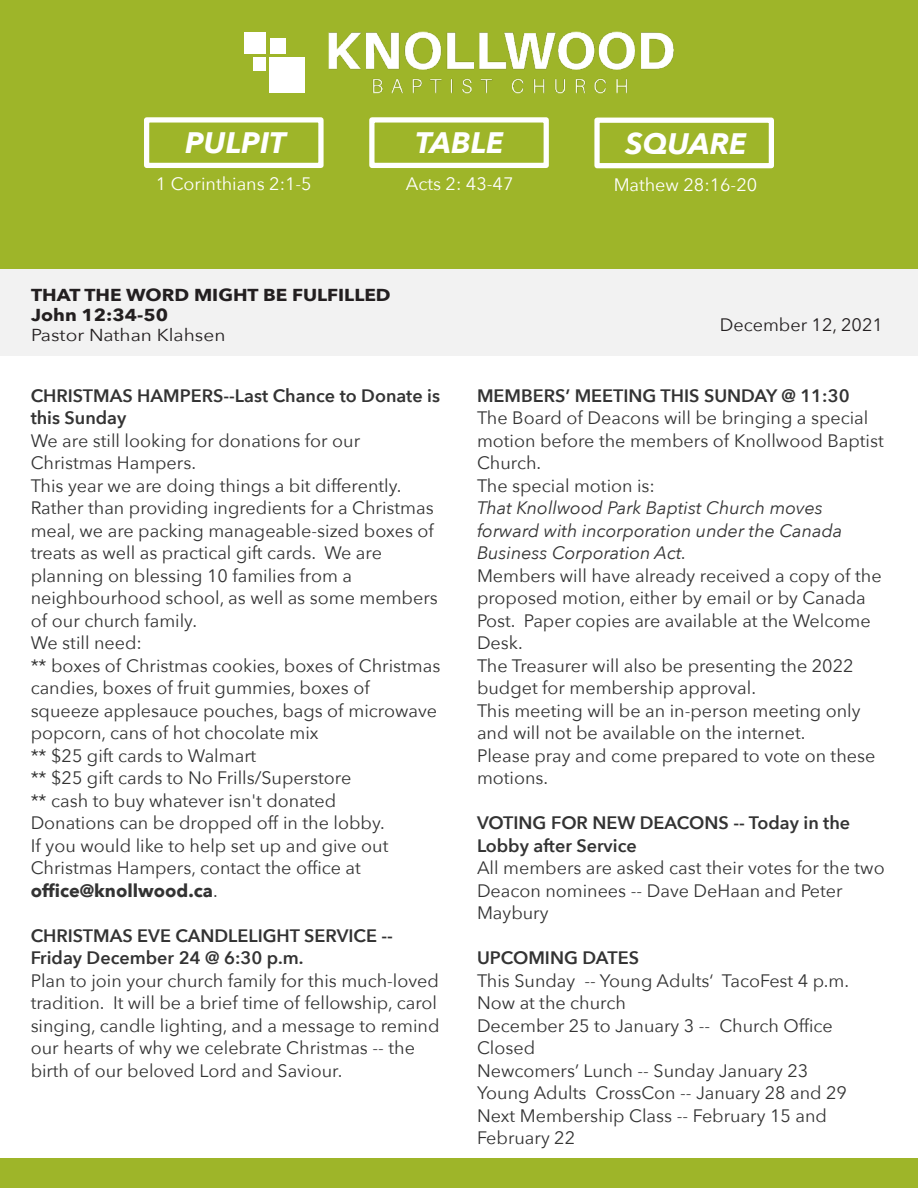
<style>
.page{position:relative;width:918px;height:1188px;background:#fff}
.page>*{position:absolute;margin:0;border:0;box-sizing:border-box;transform-origin:0 0}
.t1{font:italic 700 29.55px "Avenir Next";color:#fff}
.t2{font:18px/22.5px "Avenir Next";color:#333}
.t3{font:600 18px/22.5px "Avenir Next";color:#333}
.t4{font:italic 18px/22.5px "Avenir Next";color:#333}
.t5{font:18px "Avenir Next";color:#fff}
.t6{font:18px "Avenir Next";color:#231f20}
.t7{font:700 17.25px/20.2px "Avenir Next";color:#231f20;scale:1.1 1}
.t8{font:17.25px "Avenir Next";color:#231f20;scale:1.1 1}
.s1{font-weight:700}
</style>
<div class="page">
<div style="left:0;top:0;width:918px;height:270px;background:#9eb529"></div>
<div style="left:0;top:1158px;width:918px;height:30px;background:#9eb529"></div>
<div style="left:0;top:270px;width:918px;height:86px;background:#f2f2f2"></div>
<div style="left:270px;top:38px;width:15px;height:16px;background:#fff"></div>
<div style="left:244px;top:32px;width:22px;height:22px;background:#fff"></div>
<div style="left:253px;top:57px;width:13px;height:14px;background:#fff"></div>
<div style="left:269px;top:57px;width:36px;height:36px;background:#fff"></div>
<img style="left:329px;top:32px;width:345px;height:62px">
<div style="left:144px;top:117px;width:180px;height:51px;border:5px solid #fff"></div>
<div style="left:369px;top:117px;width:180px;height:51px;border:5px solid #fff"></div>
<div style="left:594px;top:118px;width:180px;height:50px;border:5px solid #fff"></div>
<h1 class="t1" style="left:185px;top:123px;width:102px">PULPIT</h1>
<h1 class="t1" style="left:416px;top:124px;width:90px">TABLE</h1>
<h1 class="t1" style="left:626px;top:124px;width:123px">SQUARE</h1>
<p class="t5" style="left:156px;top:172px;width:157px">1 Corinthians 2:1-5</p>
<p class="t5" style="left:406px;top:172px;width:109px">Acts 2: 43-47</p>
<p class="t5" style="left:614px;top:172px;width:145px">Mathew 28:16-20</p>
<p class="t7" style="left:31px;top:285px;width:329px">THAT THE WORD MIGHT BE FULFILLED<br>John 12:34-50</p>
<p class="t8" style="left:31px;top:324px;width:178px">Pastor Nathan Klahsen</p>
<p class="t3" style="left:31px;top:385px;width:411px">CHRISTMAS HAMPERS--Last Chance to Donate is this Sunday</p>
<p class="t2" style="left:31px;top:430px;width:411px">We are still looking for donations for our Christmas Hampers.<br>This year we are doing things a bit differently.<br>Rather than providing ingredients for a Christmas meal, we are packing manageable-sized boxes of treats as well as practical gift cards. We are planning on blessing 10 families from a neighbourhood school, as well as some members of our church family.<br>We still need:<br>** boxes of Christmas cookies, boxes of Christmas candies, boxes of fruit gummies, boxes of squeeze applesauce pouches, bags of microwave popcorn, cans of hot chocolate mix<br>** $25 gift cards to Walmart<br>** $25 gift cards to No Frills/Superstore<br>** cash to buy whatever isn't donated<br>Donations can be dropped off in the lobby.<br>If you would like to help set up and give out Christmas Hampers, contact the office at <span class="s1">office@knollwood.ca</span>.</p>
<p class="t3" style="left:31px;top:925px;width:364px">CHRISTMAS EVE CANDLELIGHT SERVICE --<br>Friday December 24 @ 6:30 p.m.</p>
<p class="t2" style="left:31px;top:970px;width:410px">Plan to join your church family for this much-loved tradition. It will be a brief time of fellowship, carol singing, candle lighting, and a message to remind our hearts of why we celebrate Christmas -- the birth of our beloved Lord and Saviour.</p>
<p class="t6" style="left:720px;top:313px;width:165px">December 12, 2021</p>
<p class="t3" style="left:477px;top:385px;width:374px">MEMBERS’ MEETING THIS SUNDAY @ 11:30</p>
<p class="t2" style="left:477px;top:407px;width:408px">The Board of Deacons will be bringing a special motion before the members of Knollwood Baptist<br>Church.<br>The special motion is:</p>
<p class="t4" style="left:477px;top:497px;width:367px">That Knollwood Park Baptist Church moves forward with incorporation under the Canada<br>Business Corporation Act.</p>
<p class="t2" style="left:477px;top:565px;width:406px">Members will have already received a copy of the proposed motion, either by email or by Canada Post. Paper copies are available at the Welcome Desk.<br>The Treasurer will also be presenting the 2022 budget for membership approval.<br>This meeting will be an in-person meeting only and will not be available on the internet.<br>Please pray and come prepared to vote on these motions.</p>
<p class="t3" style="left:477px;top:812px;width:375px">VOTING FOR NEW DEACONS -- Today in the<br>Lobby after Service</p>
<p class="t2" style="left:477px;top:857px;width:409px">All members are asked cast their votes for the two<br>Deacon nominees -- Dave DeHaan and Peter<br>Maybury</p>
<p class="t3" style="left:477px;top:947px;width:163px">UPCOMING DATES</p>
<p class="t2" style="left:477px;top:970px;width:374px">This Sunday -- Young Adults‘ TacoFest 4 p.m.<br>Now at the church<br>December 25 to January 3 -- Church Office<br>Closed<br>Newcomers’ Lunch -- Sunday January 23<br>Young Adults CrossCon -- January 28 and 29<br>Next Membership Class -- February 15 and<br>February 22</p>
</div>
